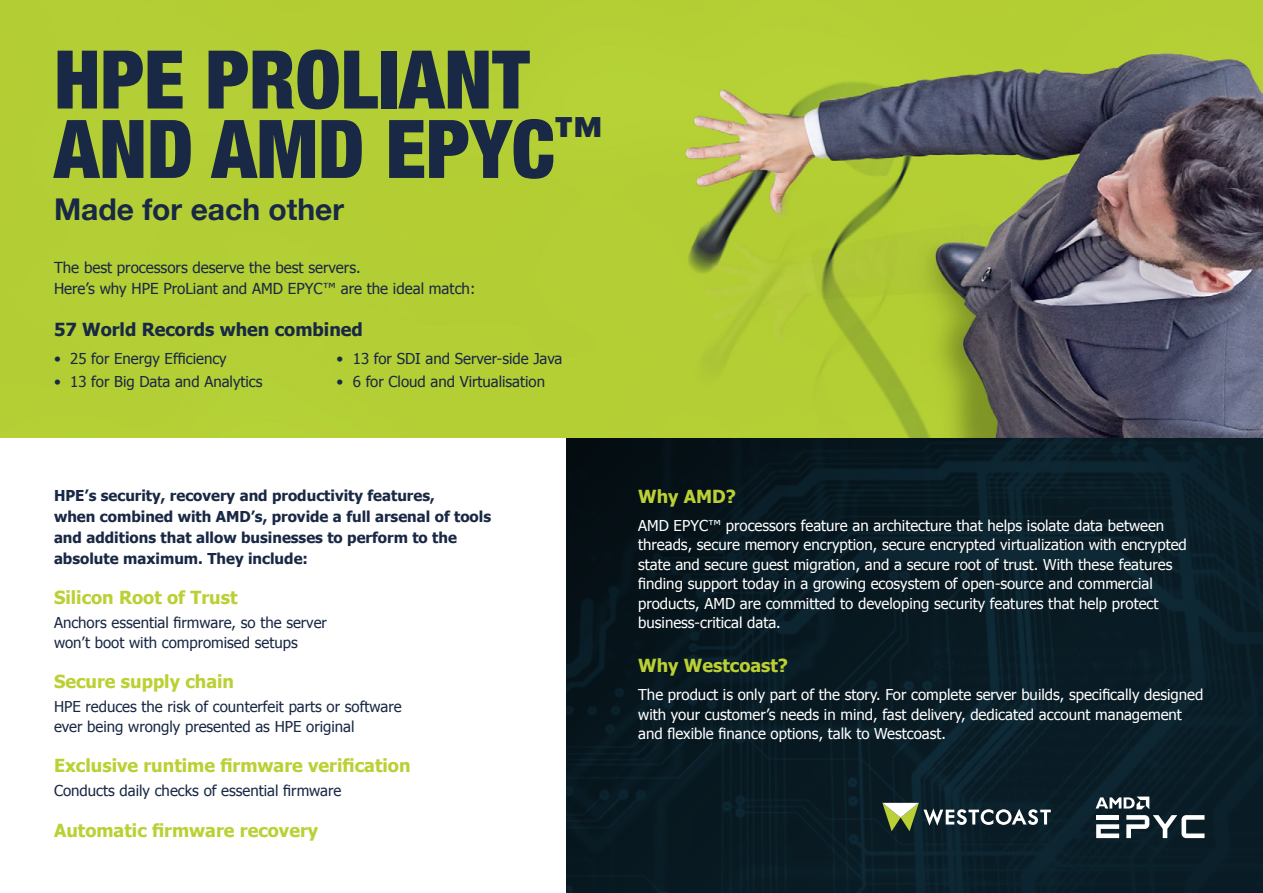
<style>
.page{position:relative;width:1263px;height:893px;background:#fff}
.page>*{position:absolute;margin:0;border:0;box-sizing:border-box;transform-origin:0 0}
.t1{font:900 condensed 81px/69.4px "Helvetica Neue";color:#192844}
.t2{font:700 30px "Helvetica Neue";color:#192844}
.t3{font:700 18px "Tahoma";color:#bbd034}
.t4{font:700 18px "Tahoma";color:#192844}
.t5{font:15.15px/21.1px "Tahoma";color:#192844}
.t6{font:15px/19.5px "Tahoma";color:#fff}
.t7{font:15px/19.5px "Tahoma";color:#192844}
.t8{font:700 15px/21px "Tahoma";color:#192844}
</style>
<div class="page">
<img style="left:567px;top:438px;width:696px;height:455px">
<img style="left:0;top:0;width:1263px;height:438px">
<svg style="left:1096px;top:797px;width:53px;height:12px"></svg>
<div style="left:1096px;top:815px;width:23px;height:5px;background:#fff"></div>
<svg style="left:1096px;top:824px;width:23px;height:14px"></svg>
<svg style="left:1126px;top:815px;width:78px;height:23px"></svg>
<svg style="left:882px;top:803px;width:169px;height:28px"></svg>
<h1 class="t1" style="left:54px;top:40px;width:550px">HPE PROLIANT<br>AND AMD EPYC<sup>™</sup></h1>
<h2 class="t2" style="left:54px;top:186px;width:292px">Made for each other</h2>
<p class="t5" style="left:54px;top:256px;width:423px">The best processors deserve the best servers.<br>Here’s why HPE ProLiant and AMD EPYC™ are the ideal match:</p>
<p class="t4" style="left:54px;top:316px;width:310px">57 World Records when combined</p>
<p class="t7" style="left:54px;top:348px;width:174px">• 25 for Energy Efficiency</p>
<p class="t7" style="left:54px;top:371px;width:210px">• 13 for Big Data and Analytics</p>
<p class="t7" style="left:337px;top:348px;width:227px">• 13 for SDI and Server-side Java</p>
<p class="t7" style="left:337px;top:371px;width:210px">• 6 for Cloud and Virtualisation</p>
<p class="t8" style="left:54px;top:484px;width:439px">HPE’s security, recovery and productivity features,<br>when combined with AMD’s, provide a full arsenal of tools and additions that allow businesses to perform to the absolute maximum. They include:</p>
<p class="t3" style="left:54px;top:585px;width:185px">Silicon Root of Trust</p>
<p class="t7" style="left:54px;top:612px;width:274px">Anchors essential firmware, so the server won’t boot with compromised setups</p>
<p class="t3" style="left:54px;top:669px;width:182px">Secure supply chain</p>
<p class="t7" style="left:54px;top:696px;width:349px">HPE reduces the risk of counterfeit parts or software ever being wrongly presented as HPE original</p>
<p class="t3" style="left:54px;top:753px;width:358px">Exclusive runtime firmware verification</p>
<p class="t7" style="left:54px;top:780px;width:289px">Conducts daily checks of essential firmware</p>
<p class="t3" style="left:54px;top:818px;width:266px">Automatic firmware recovery</p>
<p class="t3" style="left:638px;top:484px;width:99px">Why AMD?</p>
<p class="t6" style="left:638px;top:515px;width:550px">AMD EPYC™ processors feature an architecture that helps isolate data between threads, secure memory encryption, secure encrypted virtualization with encrypted state and secure guest migration, and a secure root of trust. With these features finding support today in a growing ecosystem of open-source and commercial products, AMD are committed to developing security features that help protect business-critical data.</p>
<p class="t3" style="left:638px;top:653px;width:151px">Why Westcoast?</p>
<p class="t6" style="left:638px;top:684px;width:567px">The product is only part of the story. For complete server builds, specifically designed with your customer’s needs in mind, fast delivery, dedicated account management and flexible finance options, talk to Westcoast.</p>
</div>
